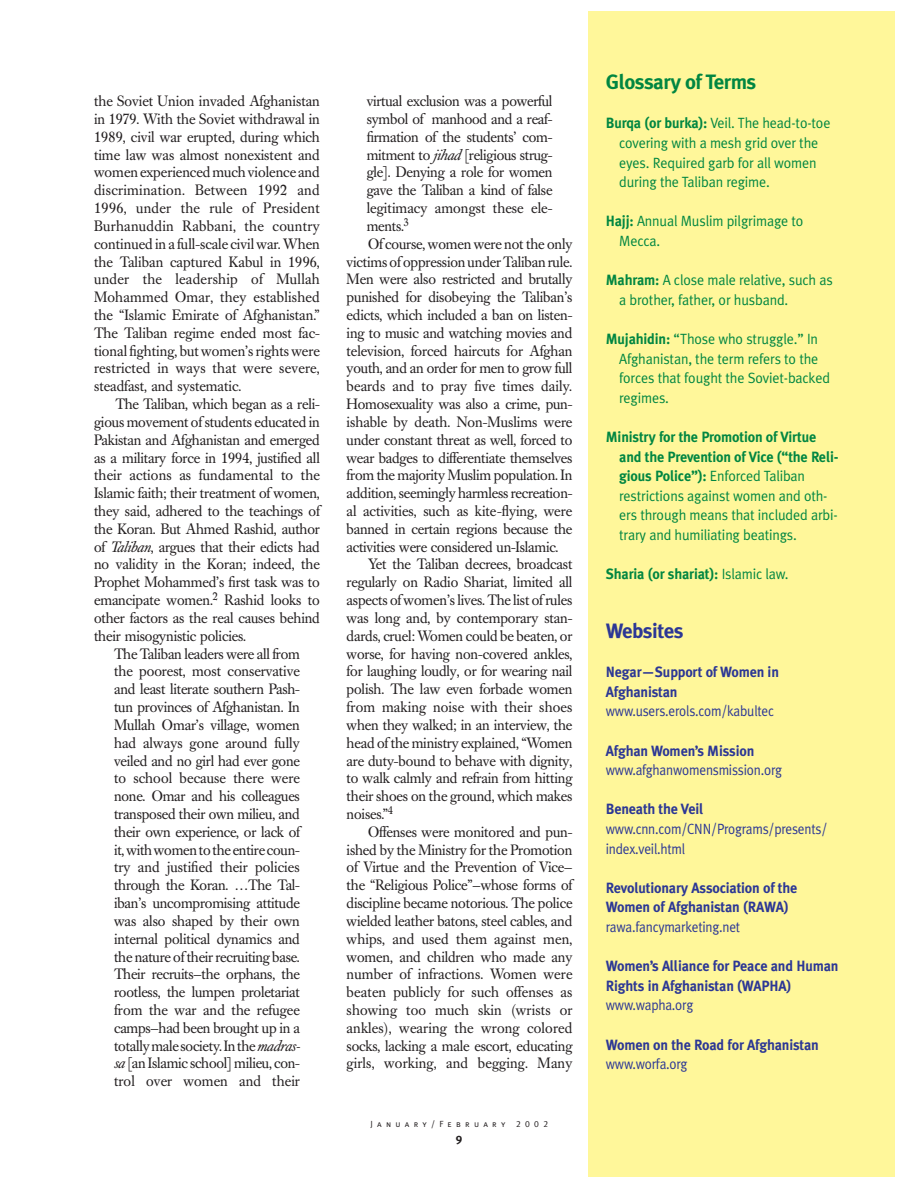
<style>
.page{position:relative;width:918px;height:1188px;background:#fff}
.page>*{position:absolute;margin:0;border:0;box-sizing:border-box;transform-origin:0 0}
.t1{font:700 20.85px "Meta Plus";letter-spacing:-.03em;color:#008641}
.t2{font:700 20.85px "Meta Plus";letter-spacing:-.03em;color:#2c3795}
.t3{font:14.85px/17.9px "Caslon Book BE";letter-spacing:-.01em;color:#231f20;text-align:justify;scale:.95 1}
.t4{font:14.85px/19.6px "Meta Plus Normal";letter-spacing:-.01em;color:#008641;scale:.95 1}
.t5{font:700 14.85px/19.6px "Meta Plus";letter-spacing:-.01em;color:#2c3795;scale:.95 1}
.t6{font:14.85px "Caslon Book BE";letter-spacing:.01em;color:#231f20;scale:.95 1}
.t7{font:14.85px/19.6px "Meta Plus Normal";letter-spacing:-.015em;color:#2c3795;scale:.9 1}
.t8{font:700 14.85px/19.6px "Meta Plus";letter-spacing:-.01em;color:#008641;scale:.95 1}
.t9{font:700 11.85px "Meta Plus";color:#231f20}
.t10{font:8.85px "Meta Plus Normal Caps";letter-spacing:.48em;color:#231f20}
.s1{font-style:italic}
.s2{font-family:"Meta Plus";font-weight:700}
.s3{font-family:"Meta Plus Normal";font-weight:400}
</style>
<div class="page">
<div style="left:589px;top:11px;width:306px;height:1166px;background:#fff79a"></div>
<p class="t3" style="left:94px;top:94px;width:239px">the Soviet Union invaded Afghanistan in 1979. With the Soviet withdrawal in 1989, civil war erupted, during which time law was almost nonexistent and women experienced much violence and discrimination. Between 1992 and 1996, under the rule of President Burhanuddin Rabbani, the country continued in a full-scale civil war. When the Taliban captured Kabul in 1996, under the leadership of Mullah Mohammed Omar, they established the “Islamic Emirate of Afghanistan.” The Taliban regime ended most fac&shy;tional fighting, but women’s rights were restricted in ways that were severe, steadfast, and systematic.</p>
<p class="t3" style="left:94px;top:397px;width:239px;text-indent:21px">The Taliban, which began as a reli&shy;gious movement of students educated in Pakistan and Afghanistan and emerged as a military force in 1994, justified all their actions as fundamental to the Islamic faith; their treatment of women, they said, adhered to the teachings of the Koran. But Ahmed Rashid, author of <span class="s1">Taliban</span>, argues that their edicts had no validity in the Koran; indeed, the Prophet Mohammed’s first task was to emancipate women.<sup>2</sup> Rashid looks to other factors as the real causes behind their misogynistic policies.</p>
<p class="t3" style="left:114px;top:646px;width:197px">The Taliban leaders were all from the poorest, most conservative and least literate southern Pash&shy;tun provinces of Afghanistan. In Mullah Omar’s village, women had always gone around fully veiled and no girl had ever gone to school because there were none. Omar and his colleagues transposed their own milieu, and their own experience, or lack of it, with women to the entire coun&shy;try and justified their policies through the Koran. …The Tal&shy;iban’s uncompromising attitude was also shaped by their own internal political dynamics and the nature of their recruiting base.<br>Their recruits—the orphans, the rootless, the lumpen proletariat from the war and the refugee camps—had been brought up in a totally male society. In the <span class="s1">madras&shy;sa</span> [an Islamic school] milieu, con&shy;trol over women and their</p>
<p class="t3" style="left:367px;top:94px;width:197px">virtual exclusion was a powerful</p>
<p class="t3" style="left:367px;top:112px;width:197px">symbol of manhood and a reaf-</p>
<p class="t3" style="left:367px;top:129px;width:197px">firmation of the students’ com-</p>
<p class="t3" style="left:367px;top:147px;width:197px">mitment to <span class="s1">jihad</span> [religious strug-</p>
<p class="t3" style="left:367px;top:165px;width:197px">gle]. Denying a role for women</p>
<p class="t3" style="left:367px;top:183px;width:197px">gave the Taliban a kind of false</p>
<p class="t3" style="left:367px;top:201px;width:197px">legitimacy amongst these ele-</p>
<p class="t3" style="left:367px;top:218px;width:46px">ments.<sup>3</sup></p>
<p class="t3" style="left:368px;top:236px;width:217px">Of course, women were not the only</p>
<p class="t3" style="left:347px;top:254px;width:239px">victims of oppression under Taliban rule.</p>
<p class="t3" style="left:347px;top:272px;width:239px">Men were also restricted and brutally</p>
<p class="t3" style="left:347px;top:290px;width:239px">punished for disobeying the Taliban’s</p>
<p class="t3" style="left:347px;top:308px;width:239px">edicts, which included a ban on listen-</p>
<p class="t3" style="left:347px;top:325px;width:239px">ing to music and watching movies and</p>
<p class="t3" style="left:347px;top:343px;width:239px">television, forced haircuts for Afghan</p>
<p class="t3" style="left:347px;top:361px;width:239px">youth, and an order for men to grow full</p>
<p class="t3" style="left:347px;top:379px;width:239px">beards and to pray five times daily.</p>
<p class="t3" style="left:347px;top:397px;width:239px">Homosexuality was also a crime, pun-</p>
<p class="t3" style="left:347px;top:415px;width:239px">ishable by death. Non-Muslims were</p>
<p class="t3" style="left:347px;top:432px;width:239px">under constant threat as well, forced to</p>
<p class="t3" style="left:347px;top:450px;width:239px">wear badges to differentiate themselves</p>
<p class="t3" style="left:347px;top:468px;width:239px">from the majority Muslim population. In</p>
<p class="t3" style="left:347px;top:486px;width:239px">addition, seemingly harmless recreation-</p>
<p class="t3" style="left:347px;top:504px;width:239px">al activities, such as kite-flying, were</p>
<p class="t3" style="left:347px;top:521px;width:239px">banned in certain regions because the</p>
<p class="t3" style="left:347px;top:539px;width:225px">activities were considered un-Islamic.</p>
<p class="t3" style="left:368px;top:557px;width:217px">Yet the Taliban decrees, broadcast</p>
<p class="t3" style="left:347px;top:575px;width:239px">regularly on Radio Shariat, limited all</p>
<p class="t3" style="left:347px;top:593px;width:239px">aspects of women’s lives. The list of rules</p>
<p class="t3" style="left:347px;top:611px;width:239px">was long and, by contemporary stan-</p>
<p class="t3" style="left:347px;top:628px;width:239px">dards, cruel: Women could be beaten, or</p>
<p class="t3" style="left:347px;top:646px;width:239px">worse, for having non-covered ankles,</p>
<p class="t3" style="left:347px;top:664px;width:239px">for laughing loudly, or for wearing nail</p>
<p class="t3" style="left:347px;top:682px;width:239px">polish. The law even forbade women</p>
<p class="t6" style="left:347px;top:701px;width:239px">from making noise with their shoes</p>
<p class="t3" style="left:347px;top:717px;width:239px">when they walked; in an interview, the</p>
<p class="t3" style="left:347px;top:735px;width:239px">head of the ministry explained, “Women</p>
<p class="t3" style="left:347px;top:753px;width:239px">are duty-bound to behave with dignity,</p>
<p class="t3" style="left:347px;top:771px;width:239px">to walk calmly and refrain from hitting</p>
<p class="t3" style="left:347px;top:789px;width:239px">their shoes on the ground, which makes</p>
<p class="t3" style="left:347px;top:807px;width:50px">noises.”<sup>4</sup></p>
<p class="t3" style="left:368px;top:824px;width:217px">Offenses were monitored and pun-</p>
<p class="t3" style="left:347px;top:842px;width:239px">ished by the Ministry for the Promotion</p>
<p class="t3" style="left:347px;top:860px;width:239px">of Virtue and the Prevention of Vice—</p>
<p class="t3" style="left:347px;top:878px;width:239px">the “Religious Police”—whose forms of</p>
<p class="t3" style="left:347px;top:896px;width:239px">discipline became notorious. The police</p>
<p class="t3" style="left:347px;top:913px;width:239px">wielded leather batons, steel cables, and</p>
<p class="t6" style="left:347px;top:932px;width:239px">whips, and used them against men,</p>
<p class="t3" style="left:347px;top:949px;width:239px">women, and children who made any</p>
<p class="t6" style="left:347px;top:968px;width:239px">number of infractions. Women were</p>
<p class="t6" style="left:347px;top:986px;width:239px">beaten publicly for such offenses as</p>
<p class="t6" style="left:347px;top:1004px;width:239px">showing too much skin (wrists or</p>
<p class="t6" style="left:347px;top:1022px;width:239px">ankles), wearing the wrong colored</p>
<p class="t3" style="left:347px;top:1038px;width:239px">socks, lacking a male escort, educating</p>
<p class="t6" style="left:347px;top:1057px;width:239px">girls, working, and begging. Many</p>
<p class="t10" style="left:370px;top:1118px;width:179px">January/February 2002</p>
<p class="t9" style="left:456px;top:1134px;width:8px">9</p>
<h1 class="t1" style="left:606px;top:75px;width:152px">Glossary of Terms</h1>
<p class="t4" style="left:619px;top:115px;width:224px;text-indent:-13px"><span class="s2">Burqa (or burka):</span> Veil. The head-to-toe covering with a mesh grid over the eyes. Required garb for all women during the Taliban regime.</p>
<p class="t4" style="left:619px;top:213px;width:195px;text-indent:-13px"><span class="s2">Hajj:</span> Annual Muslim pilgrimage to<br>Mecca.</p>
<p class="t4" style="left:619px;top:272px;width:226px;text-indent:-13px"><span class="s2">Mahram:</span> A close male relative, such as a brother, father, or husband.</p>
<p class="t4" style="left:619px;top:330px;width:224px;text-indent:-13px"><span class="s2">Mujahidin:</span> “Those who struggle.” In<br>Afghanistan, the term refers to the forces that fought the Soviet-backed regimes.</p>
<p class="t8" style="left:619px;top:429px;width:232px;text-indent:-13px">Ministry for the Promotion of Virtue and the Prevention of Vice (“the Reli-</p>
<p class="t4" style="left:619px;top:468px;width:232px"><span class="s2">gious Police”):</span> Enforced Taliban restrictions against women and oth&shy;ers through means that included arbi&shy;trary and humiliating beatings.</p>
<p class="t8" style="left:606px;top:566px;width:194px">Sharia (or shariat): <span class="s3">Islamic law.</span></p>
<h1 class="t2" style="left:606px;top:623px;width:79px">Websites</h1>
<p class="t5" style="left:606px;top:664px;width:184px">Negar—Support of Women in<br>Afghanistan</p>
<p class="t7" style="left:606px;top:703px;width:188px">www.users.erols.com/kabultec</p>
<p class="t5" style="left:606px;top:742px;width:158px">Afghan Women’s Mission</p>
<p class="t7" style="left:606px;top:762px;width:197px">www.afghanwomensmission.org</p>
<p class="t5" style="left:606px;top:801px;width:104px">Beneath the Veil</p>
<p class="t7" style="left:606px;top:821px;width:248px">www.cnn.com/CNN/Programs/presents/ index.veil.html</p>
<p class="t5" style="left:606px;top:879px;width:203px">Revolutionary Association of the<br>Women of Afghanistan (RAWA)</p>
<p class="t7" style="left:606px;top:919px;width:151px">rawa.fancymarketing.net</p>
<p class="t5" style="left:606px;top:958px;width:246px">Women’s Alliance for Peace and Human<br>Rights in Afghanistan (WAPHA)</p>
<p class="t7" style="left:606px;top:997px;width:99px">www.wapha.org</p>
<p class="t5" style="left:606px;top:1036px;width:226px">Women on the Road for Afghanistan</p>
<p class="t7" style="left:606px;top:1056px;width:92px">www.worfa.org</p>
</div>
